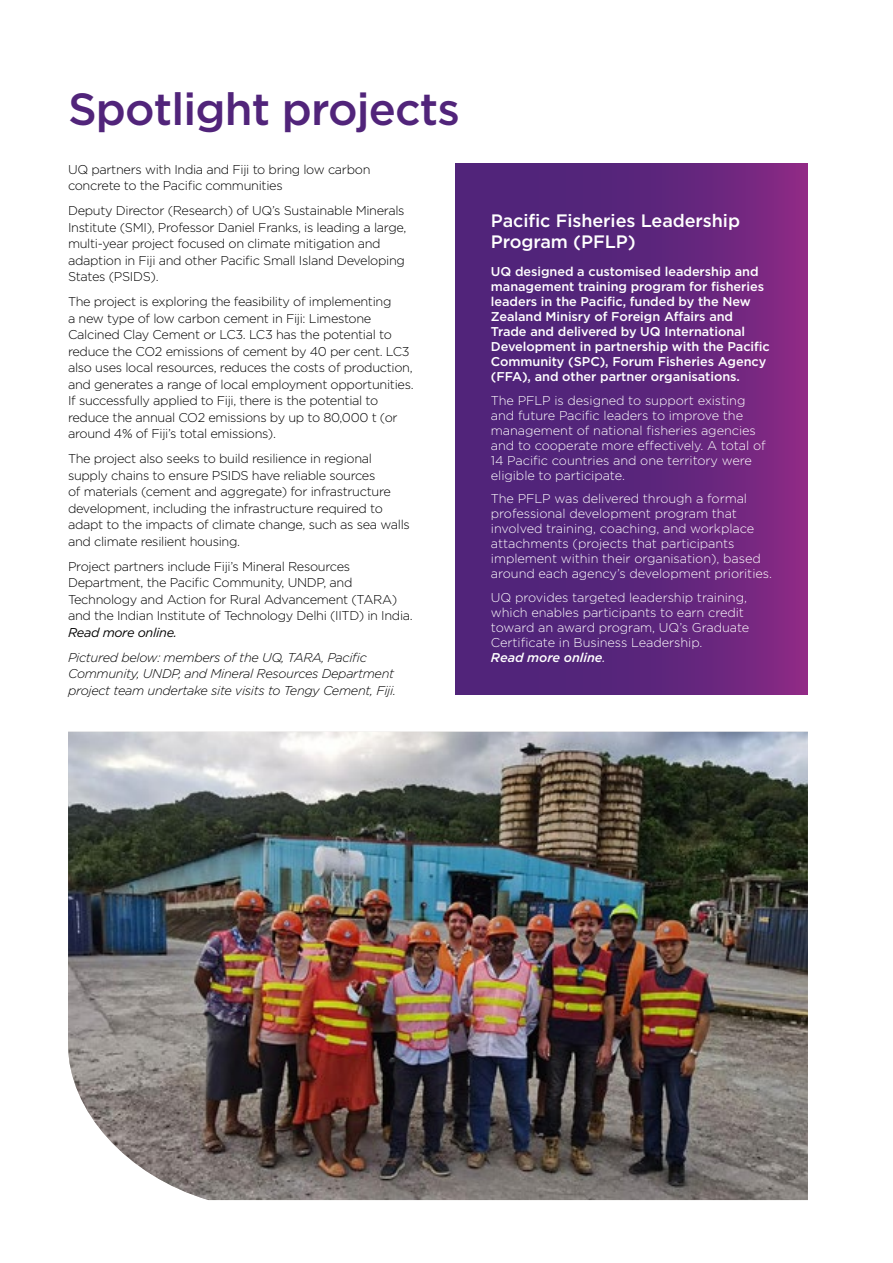
<style>
.page{position:relative;width:893px;height:1263px;background:#fff}
.page>*{position:absolute;margin:0;border:0;box-sizing:border-box;transform-origin:0 0}
.t1{font:500 45px "Gotham";letter-spacing:-.02em;color:#51247a}
.t2{font:500 18px/21px "Gotham";letter-spacing:-.005em;color:#fff}
.t3{font:300 12.75px/16.5px "Gotham";letter-spacing:-.025em;color:#000}
.t4{font:300 12.75px/15px "Gotham";letter-spacing:-.005em;color:#fff}
.t5{font:500 12.75px/15px "Gotham";letter-spacing:-.005em;color:#fff}
.t6{font:italic 300 12.75px/16.5px "Gotham";letter-spacing:-.025em;color:#000}
.t7{font:italic 12.75px "Gotham";letter-spacing:-.025em;color:#000}
.s1{font-weight:500;font-style:italic}
.s2{font-weight:400;font-style:italic}
</style>
<div class="page">
<img style="left:68px;top:732px;width:740px;height:468px">
<svg style="left:455px;top:164px;width:353px;height:531px;background:#60257c"></svg>
<h1 class="t1" style="left:68px;top:80px;width:393px">Spotlight projects</h1>
<p class="t3" style="left:68px;top:161px;width:304px">UQ partners with India and Fiji to bring low carbon concrete to the Pacific communities</p>
<p class="t3" style="left:68px;top:202px;width:340px">Deputy Director (Research) of UQ’s Sustainable Minerals Institute (SMI), Professor Daniel Franks, is leading a large, multi-year project focused on climate mitigation and adaption in Fiji and other Pacific Small Island Developing States (PSIDS).</p>
<p class="t3" style="left:68px;top:293px;width:347px">The project is exploring the feasibility of implementing<br>a new type of low carbon cement in Fiji: Limestone Calcined Clay Cement or LC3. LC3 has the potential to reduce the CO2 emissions of cement by 40 per cent. LC3 also uses local resources, reduces the costs of production, and generates a range of local employment opportunities.<br>If successfully applied to Fiji, there is the potential to reduce the annual CO2 emissions by up to 80,000 t (or around 4% of Fiji’s total emissions).</p>
<p class="t3" style="left:68px;top:450px;width:343px">The project also seeks to build resilience in regional supply chains to ensure PSIDS have reliable sources<br>of materials (cement and aggregate) for infrastructure development, including the infrastructure required to adapt to the impacts of climate change, such as sea walls and climate resilient housing.</p>
<p class="t3" style="left:68px;top:558px;width:346px">Project partners include Fiji’s Mineral Resources Department, the Pacific Community, UNDP, and Technology and Action for Rural Advancement (TARA) and the Indian Institute of Technology Delhi (IITD) in India.</p>
<p class="t7" style="left:68px;top:624px;width:110px">Read more online.</p>
<p class="t6" style="left:68px;top:648px;width:329px">Pictured below: members of the UQ, TARA, Pacific<br>Community, UNDP, and Mineral Resources Department project team undertake site visits to Tengy Cement, Fiji.</p>
<h2 class="t2" style="left:491px;top:210px;width:251px">Pacific Fisheries Leadership<br>Program (PFLP)</h2>
<p class="t5" style="left:491px;top:264px;width:280px">UQ designed a customised leadership and management training program for fisheries leaders in the Pacific, funded by the New Zealand Minisry of Foreign Affairs and Trade and delivered by UQ International Development in partnership with the Pacific Community (SPC), Forum Fisheries Agency (FFA), and other partner organisations.</p>
<p class="t4" style="left:491px;top:392px;width:276px">The PFLP is designed to support existing and future Pacific leaders to improve the management of national fisheries agencies and to cooperate more effectively. A total of 14 Pacific countries and one territory were eligible to participate.</p>
<p class="t4" style="left:491px;top:491px;width:283px">The PFLP was delivered through a formal professional development program that involved training, coaching, and workplace attachments (projects that participants implement within their organisation), based around each agency’s development priorities.</p>
<p class="t4" style="left:491px;top:589px;width:260px">UQ provides targeted leadership training, which enables participants to earn credit toward an award program, UQ’s Graduate Certificate in Business Leadership.<br><span class="s1">Read more online</span><span class="s2">.</span></p>
</div>
